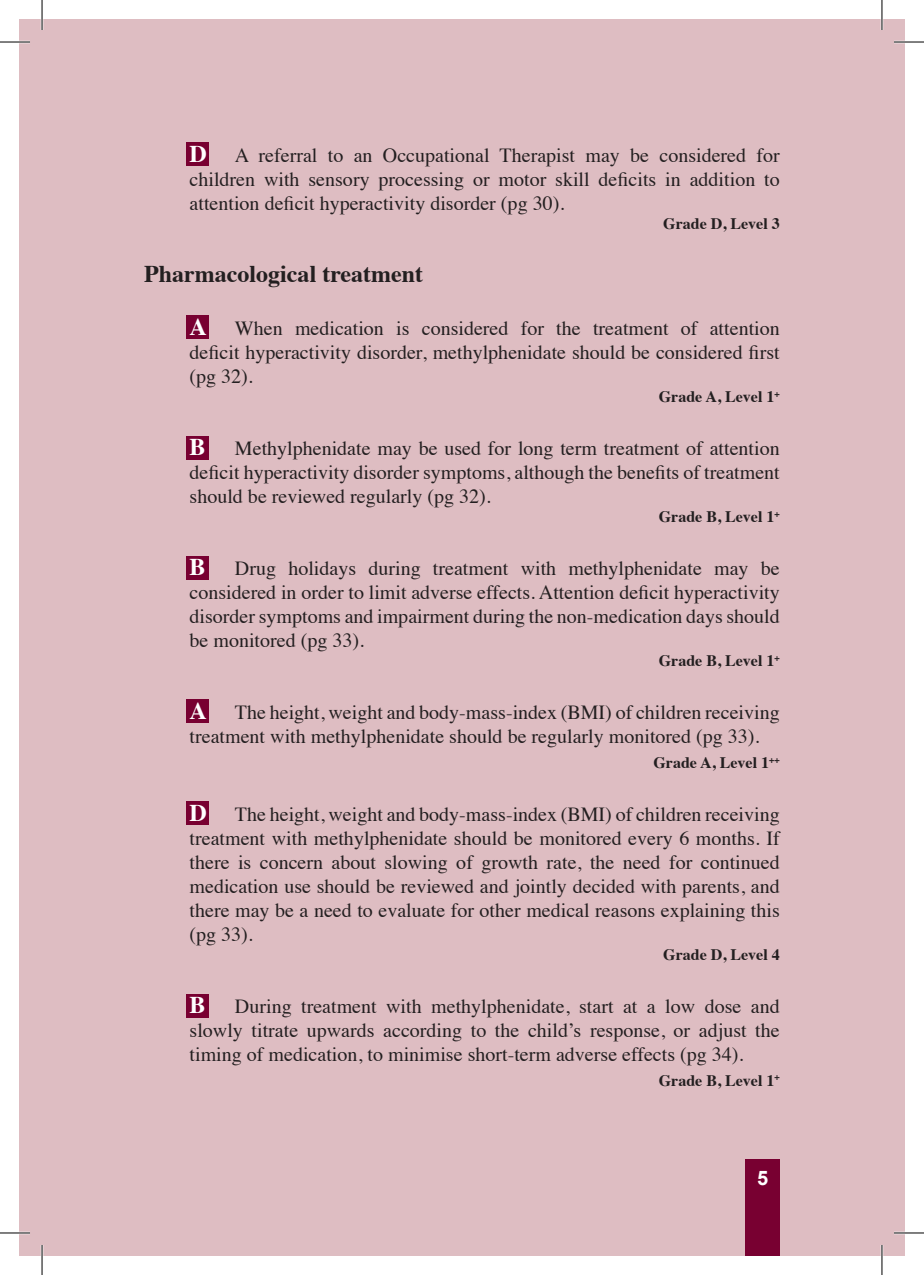
<style>
.page{position:relative;width:924px;height:1275px;background:#fff}
.page>*{position:absolute;margin:0;border:0;box-sizing:border-box;transform-origin:0 0}
.t1{font:700 24px "Times";color:#231f20}
.t2{font:700 24px "Times";color:#fff}
.t3{font:20px/24px "Times";color:#231f20;text-align:justify}
.t4{font:700 20px "Arial";color:#fff}
.t5{font:700 16px "Times";color:#231f20}
.s1{font-weight:700;font-size:24px;color:#fff}
</style>
<div class="page">
<div style="left:19px;top:19px;width:23px;height:1236px;background:#debdc2"></div>
<div style="left:42px;top:19px;width:862px;height:1236px;background:#debdc2"></div>
<div style="left:745px;top:1159px;width:34px;height:96px;background:#780031"></div>
<div style="left:186px;top:142px;width:23px;height:23px;background:#780031"></div>
<div style="left:186px;top:315px;width:23px;height:23px;background:#780031"></div>
<div style="left:186px;top:436px;width:23px;height:23px;background:#780031"></div>
<div style="left:186px;top:556px;width:23px;height:23px;background:#780031"></div>
<div style="left:186px;top:700px;width:23px;height:23px;background:#780031"></div>
<div style="left:186px;top:801px;width:23px;height:23px;background:#780031"></div>
<div style="left:186px;top:994px;width:23px;height:23px;background:#780031"></div>
<hr style="left:0;top:41px;width:30px;height:2px;background:#fff">
<hr style="left:893px;top:41px;width:30px;height:2px;background:#fff">
<hr style="left:0;top:1231px;width:30px;height:3px;background:#fff">
<hr style="left:893px;top:1231px;width:30px;height:3px;background:#fff">
<hr style="left:41px;top:0;width:2px;height:30px;background:#fff">
<hr style="left:41px;top:1245px;width:2px;height:30px;background:#fff">
<hr style="left:880px;top:0;width:2px;height:30px;background:#fff">
<hr style="left:880px;top:1245px;width:2px;height:30px;background:#fff">
<hr style="left:0;top:42px;width:30px;height:1px;background:#000">
<hr style="left:893px;top:42px;width:30px;height:1px;background:#000">
<hr style="left:0;top:1232px;width:30px;height:1px;background:#000">
<hr style="left:893px;top:1232px;width:30px;height:1px;background:#000">
<hr style="left:42px;top:0;width:1px;height:30px;background:#000">
<hr style="left:42px;top:1245px;width:1px;height:30px;background:#000">
<hr style="left:881px;top:0;width:1px;height:30px;background:#000">
<hr style="left:881px;top:1245px;width:1px;height:30px;background:#000">
<p class="t2" style="left:189px;top:131px;width:19px">D</p>
<p class="t3" style="left:189px;top:142px;width:591px;text-indent:45px">A referral to an Occupational Therapist may be considered for children with sensory processing or motor skill deficits in addition to attention deficit hyperactivity disorder (pg 30).</p>
<p class="t5" style="left:663px;top:209px;width:118px">Grade D, Level 3</p>
<p class="t1" style="left:144px;top:251px;width:280px">Pharmacological treatment</p>
<p class="t3" style="left:189px;top:314px;width:591px"><span class="s1">A</span> When medication is considered for the treatment of attention deficit hyperactivity disorder, methylphenidate should be considered first (pg 32).</p>
<p class="t5" style="left:658px;top:381px;width:122px">Grade A, Level 1<sup>+</sup></p>
<p class="t2" style="left:189px;top:424px;width:18px">B</p>
<p class="t3" style="left:189px;top:434px;width:591px;text-indent:45px">Methylphenidate may be used for long term treatment of attention deficit hyperactivity disorder symptoms, although the benefits of treatment should be reviewed regularly (pg 32).</p>
<p class="t5" style="left:658px;top:501px;width:122px">Grade B, Level 1<sup>+</sup></p>
<p class="t2" style="left:189px;top:544px;width:18px">B</p>
<p class="t3" style="left:189px;top:554px;width:591px;text-indent:45px">Drug holidays during treatment with methylphenidate may be considered in order to limit adverse effects. Attention deficit hyperactivity disorder symptoms and impairment during the non-medication days should be monitored (pg 33).</p>
<p class="t5" style="left:658px;top:645px;width:122px">Grade B, Level 1<sup>+</sup></p>
<p class="t2" style="left:189px;top:688px;width:19px">A</p>
<p class="t3" style="left:189px;top:698px;width:591px;text-indent:45px">The height, weight and body-mass-index (BMI) of children receiving treatment with methylphenidate should be regularly monitored (pg 33).</p>
<p class="t5" style="left:653px;top:747px;width:128px">Grade A, Level 1<sup>++</sup></p>
<p class="t2" style="left:189px;top:789px;width:19px">D</p>
<p class="t3" style="left:189px;top:800px;width:591px;text-indent:45px">The height, weight and body-mass-index (BMI) of children receiving treatment with methylphenidate should be monitored every 6 months. If there is concern about slowing of growth rate, the need for continued medication use should be reviewed and jointly decided with parents, and there may be a need to evaluate for other medical reasons explaining this (pg 33).</p>
<p class="t5" style="left:663px;top:939px;width:118px">Grade D, Level 4</p>
<p class="t2" style="left:189px;top:981px;width:18px">B</p>
<p class="t3" style="left:189px;top:992px;width:591px;text-indent:45px">During treatment with methylphenidate, start at a low dose and slowly titrate upwards according to the child’s response, or adjust the timing of medication, to minimise short-term adverse effects (pg 34).</p>
<p class="t5" style="left:658px;top:1065px;width:122px">Grade B, Level 1<sup>+</sup></p>
<p class="t4" style="left:756px;top:1164px;width:13px">5</p>
</div>
